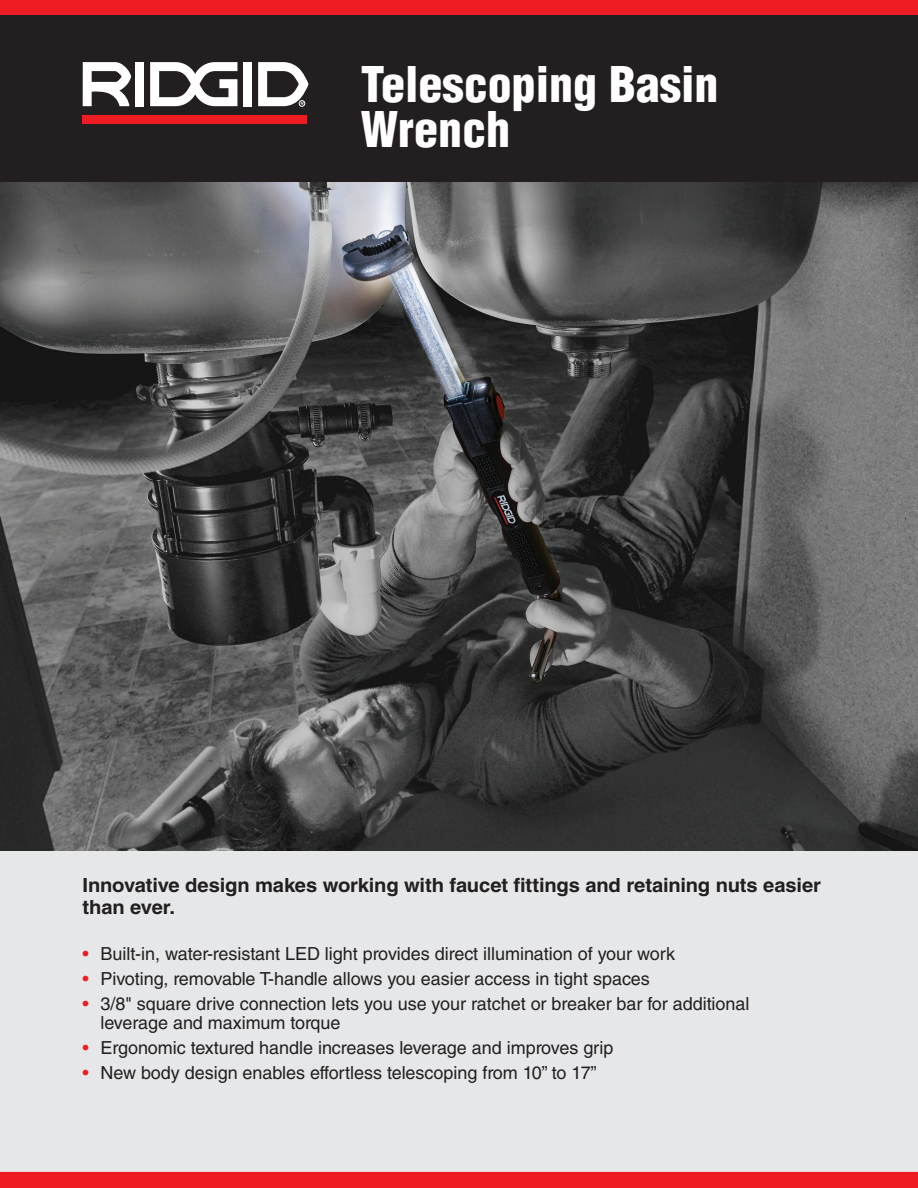
<style>
.page{position:relative;width:918px;height:1188px;background:#fff}
.page>*{position:absolute;margin:0;border:0;box-sizing:border-box;transform-origin:0 0}
.t1{font:900 condensed 48px/45px "Helvetica LT Std";color:#fff}
.t2{font:700 19.5px/21.8px "Helvetica LT Std";letter-spacing:-.01em;color:#231f20;scale:1.04 1}
.t3{font:18px/19.5px "Helvetica LT Std";color:#231f20}
.s1{color:#ee1d23}
</style>
<div class="page">
<div style="left:0;top:831px;width:918px;height:355px;background:#e6e7e9"></div>
<img style="left:0;top:181px;width:918px;height:669px">
<div style="left:0;top:1172px;width:918px;height:16px;background:#ee1d23"></div>
<div style="left:0;top:13px;width:918px;height:168px;background:#231f20"></div>
<div style="left:0;top:0;width:918px;height:15px;background:#ee1d23"></div>
<div style="left:83px;top:115px;width:224px;height:9px;background:#ee1d23"></div>
<div style="left:135px;top:62px;width:9px;height:44px;background:#fff"></div>
<div style="left:243px;top:62px;width:9px;height:44px;background:#fff"></div>
<svg style="left:83px;top:62px;width:48px;height:44px"></svg>
<svg style="left:150px;top:62px;width:87px;height:44px"></svg>
<div style="left:299px;top:100px;width:6px;height:7px;border:1px solid #fff;border-radius:50%"></div>
<svg style="left:258px;top:62px;width:51px;height:44px"></svg>
<p class="t1" style="left:361px;top:61px;width:359px">Telescoping Basin<br>Wrench</p>
<p class="t2" style="left:82px;top:874px;width:712px">Innovative design makes working with faucet fittings and retaining nuts easier than ever.</p>
<p class="t3" style="left:82px;top:944px;width:594px"><span class="s1">•</span> Built-in, water-resistant LED light provides direct illumination of your work</p>
<p class="t3" style="left:82px;top:969px;width:569px"><span class="s1">•</span> Pivoting, removable T-handle allows you easier access in tight spaces</p>
<p class="t3" style="left:100px;top:994px;width:651px;text-indent:-18px"><span class="s1">•</span> 3/8" square drive connection lets you use your ratchet or breaker bar for additional leverage and maximum torque</p>
<p class="t3" style="left:82px;top:1038px;width:532px"><span class="s1">•</span> Ergonomic textured handle increases leverage and improves grip</p>
<p class="t3" style="left:82px;top:1063px;width:516px"><span class="s1">•</span> New body design enables effortless telescoping from 10” to 17”</p>
</div>
